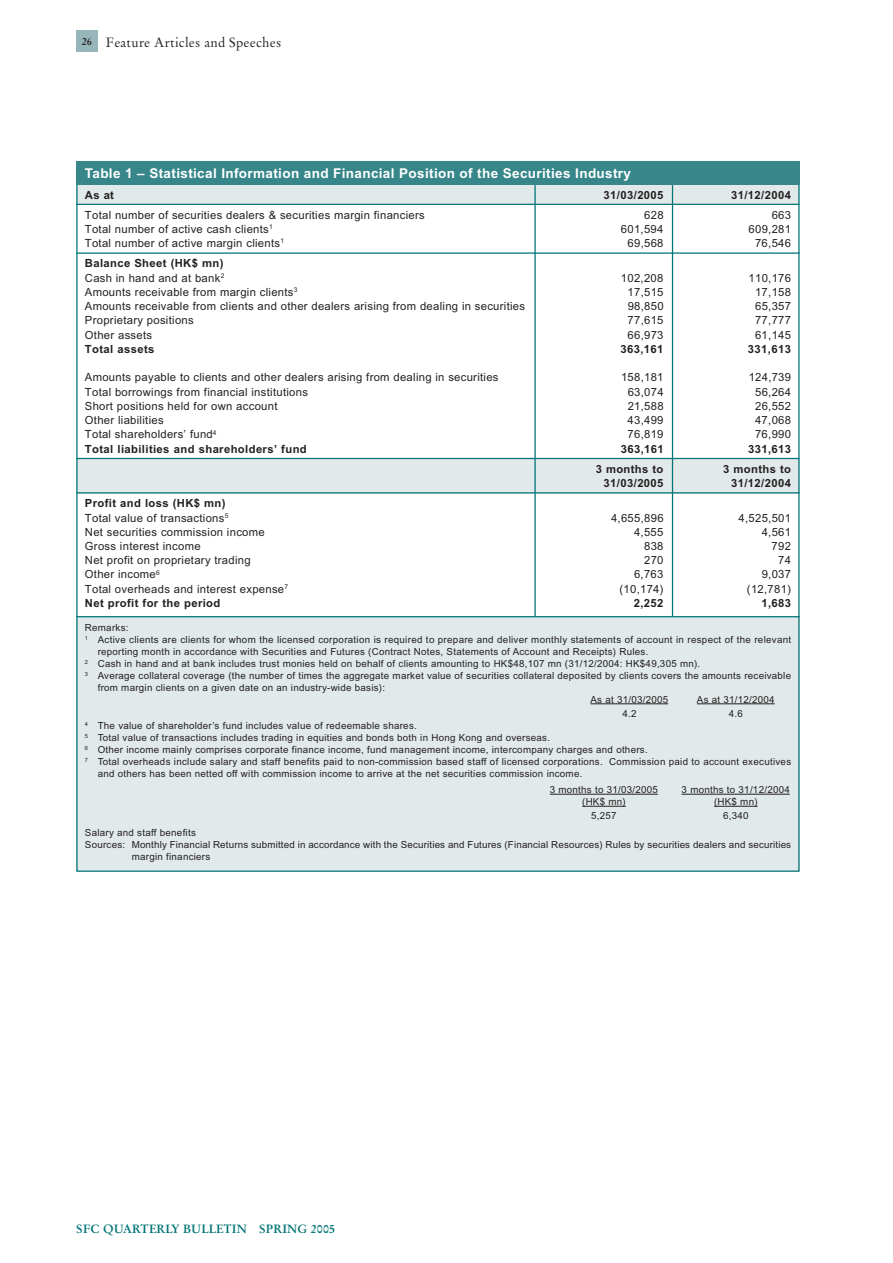
<style>
.page{position:relative;width:893px;height:1263px;background:#fff}
.page>*{position:absolute;margin:0;border:0;box-sizing:border-box;transform-origin:0 0}
.t1{font:700 13.5px "Arial";letter-spacing:.025em;color:#fff}
.t2{font:13.5px "Baramond Roman";letter-spacing:.015em;color:#231f20}
.t3{font:700 12px "Baramond";letter-spacing:.01em;color:#007475}
.t4{font:11.25px/14.2px "Arial";letter-spacing:.025em;color:#231f20}
.t5{font:700 11.25px/14.2px "Arial";letter-spacing:.035em;color:#231f20}
.t6{font:700 10.5px "Baramond";color:#231f20}
.t7{font:9.75px "Arial";letter-spacing:.025em;color:#231f20}
.s1{font-weight:400}
.s2{font-weight:700}
</style>
<div class="page">
<div style="left:76px;top:30px;width:22px;height:21px;background:#96b6b9"></div>
<div style="left:76px;top:617px;width:723px;height:254px;background:#e2e9ea"></div>
<div style="left:76px;top:459px;width:723px;height:34px;background:#e2e9ea"></div>
<div style="left:76px;top:183px;width:723px;height:21px;background:#e2e9ea"></div>
<hr style="left:534px;top:185px;width:1px;height:432px;background:#007475">
<hr style="left:672px;top:185px;width:1px;height:432px;background:#007475">
<div style="left:76px;top:162px;width:723px;height:23px;background:#36868a"></div>
<hr style="left:76px;top:204px;width:723px;height:1px;background:#007475">
<hr style="left:76px;top:252px;width:723px;height:2px;background:#007475">
<hr style="left:76px;top:458px;width:723px;height:1px;background:#007475">
<hr style="left:76px;top:492px;width:723px;height:2px;background:#007475">
<hr style="left:76px;top:616px;width:723px;height:1px;background:#007475">
<hr style="left:590px;top:704px;width:78px;height:1px;background:#231f20">
<hr style="left:697px;top:704px;width:77px;height:1px;background:#231f20">
<hr style="left:549px;top:794px;width:109px;height:1px;background:#231f20">
<hr style="left:681px;top:794px;width:108px;height:1px;background:#231f20">
<hr style="left:582px;top:806px;width:43px;height:1px;background:#231f20">
<hr style="left:714px;top:806px;width:43px;height:1px;background:#231f20">
<p class="t6" style="left:82px;top:37px;width:12px">26</p>
<h1 class="t2" style="left:106px;top:36px;width:177px">Feature Articles and Speeches</h1>
<h1 class="t1" style="left:85px;top:168px;width:547px">Table 1 – Statistical Information and Financial Position of the Securities Industry</h1>
<p class="t5" style="left:85px;top:189px;width:31px">As at</p>
<p class="t5" style="left:603px;top:189px;width:61px">31/03/2005</p>
<p class="t5" style="left:731px;top:189px;width:61px">31/12/2004</p>
<p class="t4" style="left:85px;top:209px;width:341px">Total number of securities dealers &amp; securities margin financiers</p>
<p class="t4" style="left:644px;top:209px;width:21px">628</p>
<p class="t4" style="left:771px;top:209px;width:21px">663</p>
<p class="t4" style="left:85px;top:223px;width:189px">Total number of active cash clients<sup>1</sup></p>
<p class="t4" style="left:621px;top:223px;width:44px">601,594</p>
<p class="t4" style="left:748px;top:223px;width:44px">609,281</p>
<p class="t4" style="left:85px;top:237px;width:200px">Total number of active margin clients<sup>1</sup></p>
<p class="t4" style="left:627px;top:237px;width:37px">69,568</p>
<p class="t4" style="left:755px;top:237px;width:37px">76,546</p>
<p class="t5" style="left:85px;top:257px;width:141px">Balance Sheet (HK$ mn)<br><span class="s1">Cash in hand and at bank</span><sup>2</sup></p>
<p class="t4" style="left:621px;top:272px;width:44px">102,208</p>
<p class="t4" style="left:748px;top:272px;width:44px">110,176</p>
<p class="t4" style="left:85px;top:286px;width:214px">Amounts receivable from margin clients<sup>3</sup></p>
<p class="t4" style="left:627px;top:286px;width:37px">17,515</p>
<p class="t4" style="left:755px;top:286px;width:37px">17,158</p>
<p class="t4" style="left:85px;top:300px;width:441px">Amounts receivable from clients and other dealers arising from dealing in securities</p>
<p class="t4" style="left:627px;top:300px;width:37px">98,850</p>
<p class="t4" style="left:755px;top:300px;width:37px">65,357</p>
<p class="t4" style="left:85px;top:315px;width:110px">Proprietary positions</p>
<p class="t4" style="left:627px;top:315px;width:37px">77,615</p>
<p class="t4" style="left:755px;top:315px;width:37px">77,777</p>
<p class="t4" style="left:85px;top:329px;width:69px">Other assets</p>
<p class="t4" style="left:627px;top:329px;width:37px">66,973</p>
<p class="t4" style="left:755px;top:329px;width:37px">61,145</p>
<p class="t5" style="left:85px;top:343px;width:71px">Total assets</p>
<p class="t5" style="left:620px;top:343px;width:45px">363,161</p>
<p class="t5" style="left:747px;top:343px;width:45px">331,613</p>
<p class="t4" style="left:85px;top:371px;width:415px">Amounts payable to clients and other dealers arising from dealing in securities</p>
<p class="t4" style="left:621px;top:371px;width:44px">158,181</p>
<p class="t4" style="left:748px;top:371px;width:44px">124,739</p>
<p class="t4" style="left:85px;top:386px;width:224px">Total borrowings from financial institutions</p>
<p class="t4" style="left:627px;top:386px;width:37px">63,074</p>
<p class="t4" style="left:755px;top:386px;width:37px">56,264</p>
<p class="t4" style="left:85px;top:400px;width:194px">Short positions held for own account</p>
<p class="t4" style="left:627px;top:400px;width:37px">21,588</p>
<p class="t4" style="left:755px;top:400px;width:37px">26,552</p>
<p class="t4" style="left:85px;top:414px;width:80px">Other liabilities</p>
<p class="t4" style="left:627px;top:414px;width:37px">43,499</p>
<p class="t4" style="left:755px;top:414px;width:37px">47,068</p>
<p class="t4" style="left:85px;top:428px;width:133px">Total shareholders’ fund<sup>4</sup></p>
<p class="t4" style="left:627px;top:428px;width:37px">76,819</p>
<p class="t4" style="left:755px;top:428px;width:37px">76,990</p>
<p class="t5" style="left:85px;top:443px;width:223px">Total liabilities and shareholders’ fund</p>
<p class="t5" style="left:620px;top:443px;width:44px">363,161</p>
<p class="t5" style="left:748px;top:443px;width:44px">331,613</p>
<p class="t5" style="left:595px;top:463px;width:69px">3 months to</p>
<p class="t5" style="left:723px;top:463px;width:69px">3 months to</p>
<p class="t5" style="left:603px;top:477px;width:61px">31/03/2005</p>
<p class="t5" style="left:731px;top:477px;width:61px">31/12/2004</p>
<p class="t4" style="left:85px;top:497px;width:145px"><span class="s2">Profit and loss (HK$ mn)<br></span>Total value of transactions<sup>5</sup></p>
<p class="t4" style="left:611px;top:512px;width:54px">4,655,896</p>
<p class="t4" style="left:738px;top:512px;width:54px">4,525,501</p>
<p class="t4" style="left:85px;top:526px;width:181px">Net securities commission income</p>
<p class="t4" style="left:634px;top:526px;width:31px">4,555</p>
<p class="t4" style="left:761px;top:526px;width:31px">4,561</p>
<p class="t4" style="left:85px;top:540px;width:117px">Gross interest income</p>
<p class="t4" style="left:644px;top:540px;width:21px">838</p>
<p class="t4" style="left:771px;top:540px;width:21px">792</p>
<p class="t4" style="left:85px;top:554px;width:167px">Net profit on proprietary trading</p>
<p class="t4" style="left:644px;top:554px;width:21px">270</p>
<p class="t4" style="left:778px;top:554px;width:14px">74</p>
<p class="t4" style="left:85px;top:568px;width:76px">Other income<sup>6</sup></p>
<p class="t4" style="left:634px;top:568px;width:31px">6,763</p>
<p class="t4" style="left:761px;top:568px;width:31px">9,037</p>
<p class="t4" style="left:85px;top:583px;width:205px">Total overheads and interest expense<sup>7</sup></p>
<p class="t4" style="left:619px;top:583px;width:46px">(10,174)</p>
<p class="t4" style="left:747px;top:583px;width:46px">(12,781)</p>
<p class="t5" style="left:85px;top:597px;width:137px">Net profit for the period</p>
<p class="t5" style="left:633px;top:597px;width:31px">2,252</p>
<p class="t5" style="left:761px;top:597px;width:31px">1,683</p>
<p class="t7" style="left:85px;top:624px;width:45px">Remarks:</p>
<p class="t7" style="left:85px;top:636px;width:707px"><sup>1</sup> Active clients are clients for whom the licensed corporation is required to prepare and deliver monthly statements of account in respect of the relevant</p>
<p class="t7" style="left:98px;top:648px;width:552px">reporting month in accordance with Securities and Futures (Contract Notes, Statements of Account and Receipts) Rules.</p>
<p class="t7" style="left:85px;top:660px;width:617px"><sup>2</sup> Cash in hand and at bank includes trust monies held on behalf of clients amounting to HK$48,107 mn (31/12/2004: HK$49,305 mn).</p>
<p class="t7" style="left:85px;top:672px;width:707px"><sup>3</sup> Average collateral coverage (the number of times the aggregate market value of securities collateral deposited by clients covers the amounts receivable</p>
<p class="t7" style="left:98px;top:684px;width:289px">from margin clients on a given date on an industry-wide basis):</p>
<p class="t7" style="left:590px;top:696px;width:79px">As at 31/03/2005</p>
<p class="t7" style="left:697px;top:696px;width:79px">As at 31/12/2004</p>
<p class="t7" style="left:622px;top:710px;width:16px">4.2</p>
<p class="t7" style="left:728px;top:710px;width:16px">4.6</p>
<p class="t7" style="left:85px;top:722px;width:333px"><sup>4</sup> The value of shareholder’s fund includes value of redeemable shares.</p>
<p class="t7" style="left:85px;top:734px;width:466px"><sup>5</sup> Total value of transactions includes trading in equities and bonds both in Hong Kong and overseas.</p>
<p class="t7" style="left:85px;top:746px;width:564px"><sup>6</sup> Other income mainly comprises corporate finance income, fund management income, intercompany charges and others.</p>
<p class="t7" style="left:85px;top:758px;width:707px"><sup>7</sup> Total overheads include salary and staff benefits paid to non-commission based staff of licensed corporations. Commission paid to account executives</p>
<p class="t7" style="left:98px;top:770px;width:486px">and others has been netted off with commission income to arrive at the net securities commission income.</p>
<p class="t7" style="left:549px;top:786px;width:110px">3 months to 31/03/2005</p>
<p class="t7" style="left:681px;top:786px;width:110px">3 months to 31/12/2004</p>
<p class="t7" style="left:582px;top:798px;width:45px">(HK$ mn)</p>
<p class="t7" style="left:714px;top:798px;width:45px">(HK$ mn)</p>
<p class="t7" style="left:591px;top:812px;width:27px">5,257</p>
<p class="t7" style="left:723px;top:812px;width:27px">6,340</p>
<p class="t7" style="left:85px;top:829px;width:112px">Salary and staff benefits</p>
<p class="t7" style="left:85px;top:841px;width:707px">Sources: Monthly Financial Returns submitted in accordance with the Securities and Futures (Financial Resources) Rules by securities dealers and securities</p>
<p class="t7" style="left:132px;top:853px;width:80px">margin financiers</p>
<p class="t3" style="left:76px;top:1223px;width:260px">SFC QUARTERLY BULLETIN SPRING 2005</p>
</div>
